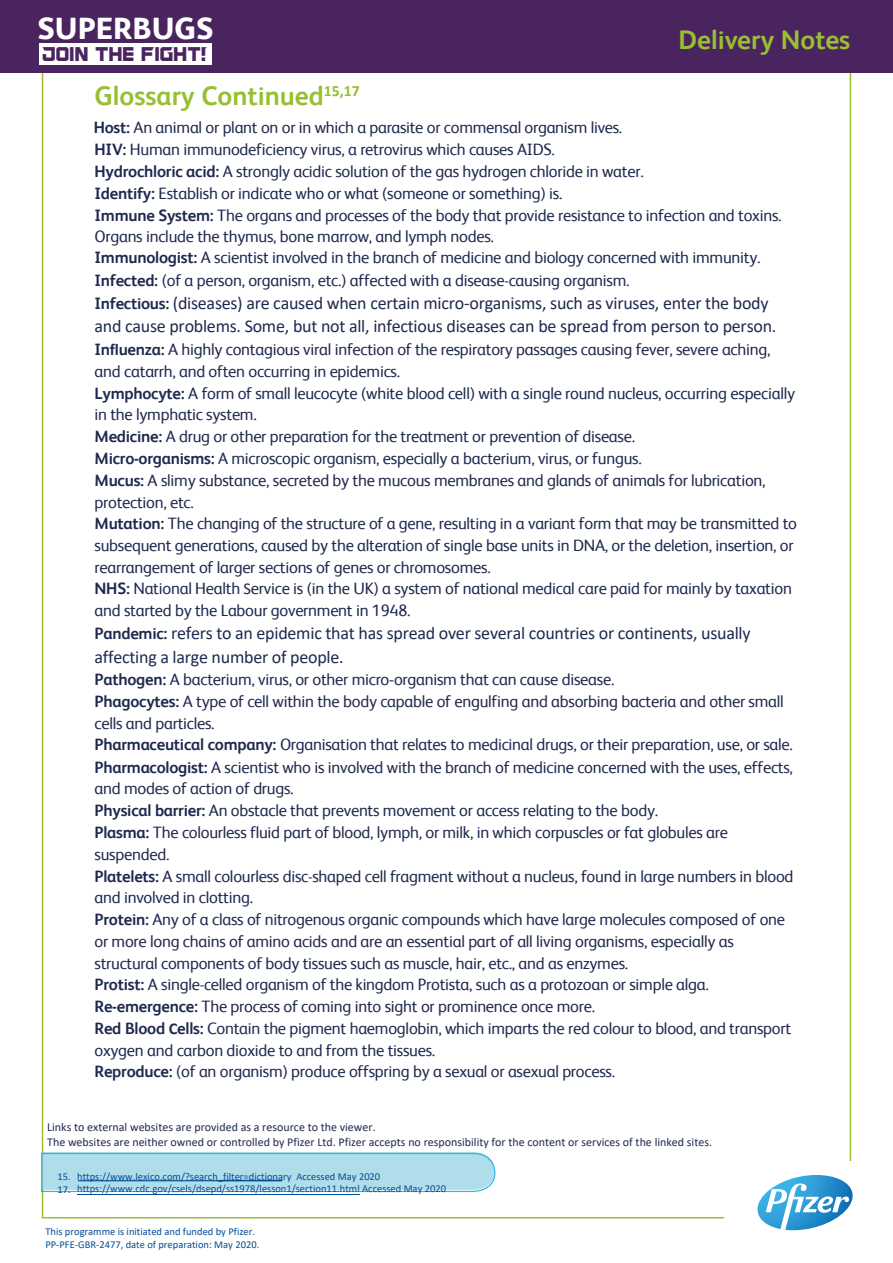
<style>
.page{position:relative;width:893px;height:1263px;background:#fff}
.page>*{position:absolute;margin:0;border:0;box-sizing:border-box;transform-origin:0 0}
.t1{font:800 30.9px "FS Albert";color:#fff}
.t2{font:700 27px "FS Albert";color:#98bf32}
.t3{font:18px/23.7px "Calibri";letter-spacing:-.015em;color:#1f294e}
.t4{font:16.5px/21.8px "FS Albert";letter-spacing:-.015em;color:#1f294e}
.t5{font:13.95px "Guardians";color:#4a245e}
.t6{font:12px/14.4px "Calibri";color:#1f294e}
.t7{font:10.5px/12.6px "Calibri";color:#034e97}
.s1{font-weight:700}
.s2{font-family:"FS Albert";font-weight:700;font-size:16.5px}
.s3{font-family:"Calibri";font-weight:700}
.s4{font-family:"Calibri"}
</style>
<div class="page">
<div style="left:0;top:0;width:893px;height:73px;background:#4a245e"></div>
<svg style="left:757px;top:1175px;width:96px;height:55px"></svg>
<div style="left:39px;top:43px;width:173px;height:21px;background:#fff"></div>
<svg style="left:41px;top:1152px;width:455px;height:41px;background:#abdbea"></svg>
<hr style="left:77px;top:1194px;width:283px;height:1px;background:#034e97">
<hr style="left:78px;top:1180px;width:144px;height:1px;background:#034e97">
<hr style="left:219px;top:1180px;width:63px;height:1px;background:#034e97">
<h1 class="t1" style="left:37px;top:6px;width:178px">SUPERBUGS</h1>
<p class="t5" style="left:43px;top:45px;width:167px">JOIN THE FIGHT!</p>
<h2 class="t2" style="left:678px;top:22px;width:173px">Delivery Notes</h2>
<h2 class="t2" style="left:95px;top:78px;width:267px">Glossary Continued<sup>15,17</sup></h2>
<p class="t4" style="left:95px;top:138px;width:688px"><span class="s1">HIV:</span> Human immunodeficiency virus, a retrovirus which causes AIDS.<br><span class="s1">Hydrochloric acid:</span> A strongly acidic solution of the gas hydrogen chloride in water.<br><span class="s1">Identify:</span> Establish or indicate who or what (someone or something) is.<br><span class="s1">Immune System:</span> The organs and processes of the body that provide resistance to infection and toxins.<br>Organs include the thymus, bone marrow, and lymph nodes.<br><span class="s1">Immunologist:</span> A scientist involved in the branch of medicine and biology concerned with immunity.<br><span class="s1">Infected:</span> (of a person, organism, etc.) affected with a disease-causing organism.</p>
<p class="t3" style="left:95px;top:290px;width:683px"><span class="s2">Infectious:</span> (diseases) are caused when certain micro-organisms, such as viruses, enter the body and cause problems. Some, but not all, infectious diseases can be spread from person to person.</p>
<p class="t4" style="left:95px;top:337px;width:704px"><span class="s1">In</span><span class="s3">fl</span><span class="s1">uenza:</span> A highly contagious viral infection of the respiratory passages causing fever, severe aching, and catarrh, and often occurring in epidemics.<br><span class="s1">Lymphocyte:</span> A form of small leucocyte (white blood cell) with a single round nucleus, occurring especially in the lymphatic system.<br><span class="s1">Medicine:</span> A drug or other preparation for the treatment or prevention of disease.<br><span class="s1">Micro-organisms:</span> A microscopic organism, especially a bacterium, virus, or fungus.<br><span class="s1">Mucus:</span> A slimy substance, secreted by the mucous membranes and glands of animals for lubrication, protection, etc.<br><span class="s1">Mutation:</span> The changing of the structure of a gene, resulting in a variant form that may be transmitted to subsequent generations, caused by the alteration of single base units in DNA, or the deletion, insertion, or rearrangement of larger sections of genes or chromosomes.<br><span class="s1">NHS:</span> National Health <span class="s4">S</span>ervice is (in the UK) a system of national medical care paid for mainly by taxation and started by the Labour government in 1948.</p>
<p class="t3" style="left:95px;top:621px;width:658px"><span class="s2">Pandemic:</span> refers to an epidemic that has spread over several countries or continents, usually affecting a large number of people.</p>
<p class="t4" style="left:95px;top:668px;width:700px"><span class="s1">Pathogen:</span> A bacterium, virus, or other micro<span class="s4">-</span>organism that can cause disease.<br><span class="s1">Phagocytes:</span> A type of cell within the body capable of engulfing and absorbing bacteria and other small cells and particles.<br><span class="s1">Pharmaceutical company:</span> Organisation that relates to medicinal drugs, or their preparation, use, or sale.<br><span class="s1">Pharmacologist:</span> A scientist who is involved with the branch of medicine concerned with the uses, effects, and modes of action of drugs.<br><span class="s1">Physical barrier:</span> An obstacle that prevents movement or access relating to the body.<br><span class="s1">Plasma:</span> The colourless fluid part of blood, lymph, or milk, in which corpuscles or fat globules are suspended.<br><span class="s1">Platelets:</span> A small colourless disc-shaped cell fragment without a nucleus, found in large numbers in blood and involved in clotting.<br><span class="s1">Protein:</span> Any of a class of nitrogenous organic compounds which have large molecules composed of one or more long chains of amino acids and are an essential part of all living organisms, especially as structural components of body tissues such as muscle, hair, etc., and as enzymes.<br><span class="s1">Protist:</span> A single-celled organism of the kingdom Protista, such as a protozoan or simple alga.<br><span class="s1">Re-emergence:</span> The process of coming into sight or prominence once more.<br><span class="s1">Red Blood</span> <span class="s3">C</span><span class="s1">ells:</span> Contain the pigment haemoglobin, which imparts the red colour to blood, and transport oxygen and carbon dioxide to and from the tissues.<br><span class="s1">Reproduce:</span> (of an organism) produce offspring by a sexual or asexual process.</p>
<p class="t4" style="left:94px;top:115px;width:530px"><span class="s1">Host:</span> An animal or plant on or in which a parasite or commensal organism lives.</p>
<p class="t6" style="left:47px;top:1120px;width:666px">Links to external websites are provided as a resource to the viewer.<br>The websites are neither owned or controlled by Pfizer Ltd. Pfizer accepts no responsibility for the content or services of the linked sites.</p>
<p class="t7" style="left:77px;top:1170px;width:370px;text-indent:-20px">15. https://www.lexico.com/?search_filter=dictionary Accessed May 2020 https://www.cdc.gov/csels/dsepd/ss1978/lesson1/section11.html Accessed May 2020</p>
<p class="t7" style="left:45px;top:1225px;width:215px">This programme is initiated and funded by Pfizer.<br>PP-PFE-GBR-2477, date of preparation: May 2020.</p>
<p class="t7" style="left:57px;top:1183px;width:15px">17.</p>
</div>
